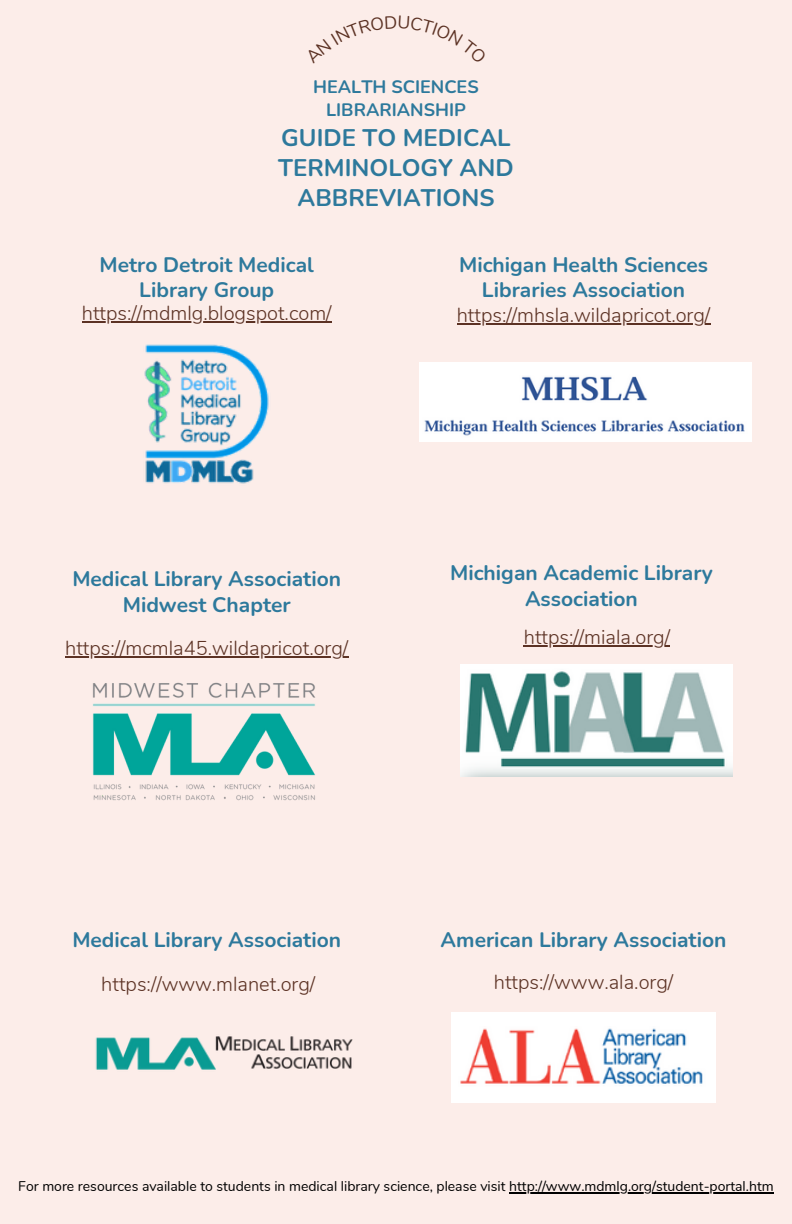
<style>
.page{position:relative;width:792px;height:1224px;background:#fcede9}
.page>*{position:absolute;margin:0;border:0;box-sizing:border-box;transform-origin:0 0}
.t1{font:700 24px/30px "Nunito";color:#2d799c;text-align:center}
.t2{font:700 21px/25.6px "Nunito";color:#2d799c;text-align:center}
.t3{font:300 20px "Nunito";color:#5c3224}
.t4{font:700 18px/22.4px "Nunito";color:#2d799c;text-align:center}
.t5{font:14px "Nunito";color:#000}
</style>
<div class="page">
<img style="left:92px;top:682px;width:224px;height:118px">
<img style="left:144px;top:344px;width:125px;height:140px">
<img style="left:420px;top:362px;width:331px;height:80px">
<img style="left:95px;top:1036px;width:258px;height:34px">
<img style="left:461px;top:664px;width:271px;height:113px">
<img style="left:452px;top:1013px;width:264px;height:90px">
<hr style="left:82px;top:321px;width:250px;height:2px;background:#5c3224">
<hr style="left:65px;top:657px;width:283px;height:1px;background:#5c3224">
<hr style="left:457px;top:323px;width:253px;height:2px;background:#5c3224">
<hr style="left:524px;top:645px;width:146px;height:2px;background:#5c3224">
<hr style="left:509px;top:1192px;width:265px;height:2px;background:#000">
<p class="t4" style="left:313px;top:76px;width:167px">HEALTH SCIENCES<br>LIBRARIANSHIP</p>
<p class="t1" style="left:278px;top:123px;width:237px">GUIDE TO MEDICAL<br>TERMINOLOGY AND<br>ABBREVIATIONS</p>
<p class="t2" style="left:100px;top:252px;width:216px">Metro Detroit Medical<br>Library Group</p>
<p class="t3" style="left:82px;top:299px;width:251px">https://mdmlg.blogspot.com/</p>
<p class="t2" style="left:72px;top:566px;width:270px">Medical Library Association<br>Midwest Chapter</p>
<p class="t3" style="left:65px;top:635px;width:285px">https://mcmla45.wildapricot.org/</p>
<p class="t2" style="left:459px;top:252px;width:250px">Michigan Health Sciences<br>Libraries Association</p>
<p class="t3" style="left:457px;top:301px;width:255px">https://mhsla.wildapricot.org/</p>
<p class="t2" style="left:450px;top:560px;width:264px">Michigan Academic Library<br>Association</p>
<p class="t3" style="left:524px;top:623px;width:148px">https://miala.org/</p>
<p class="t2" style="left:72px;top:928px;width:270px">Medical Library Association</p>
<p class="t2" style="left:441px;top:928px;width:287px">American Library Association</p>
<p class="t3" style="left:101px;top:970px;width:216px">https://www.mlanet.org/</p>
<p class="t3" style="left:494px;top:969px;width:181px">https://www.ala.org/</p>
<p class="t5" style="left:18px;top:1177px;width:757px">For more resources available to students in medical library science, please visit http://www.mdmlg.org/student-portal.htm</p>
</div>
